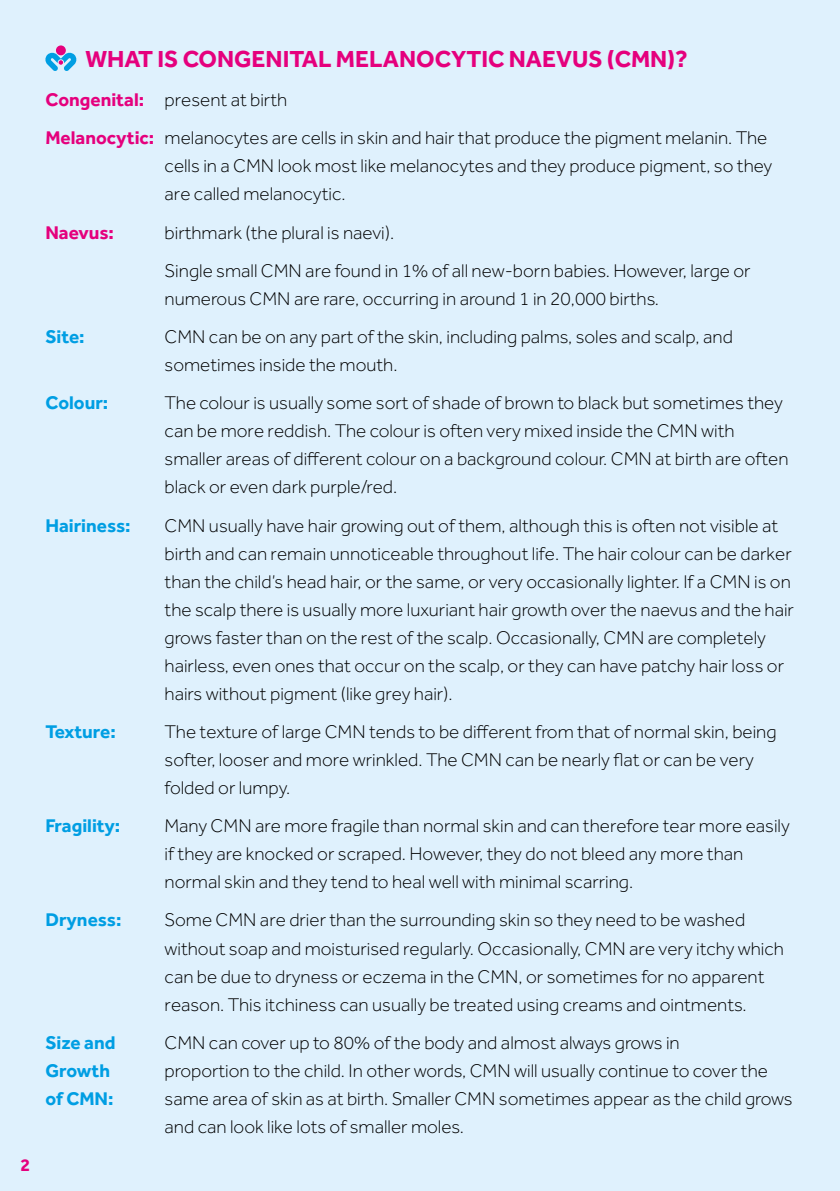
<style>
.page{position:relative;width:840px;height:1191px;background:#fff}
.page>*{position:absolute;margin:0;border:0;box-sizing:border-box;transform-origin:0 0}
.t1{font:700 24px "Effra";color:#e5007d}
.t2{font:300 19px/28px "Effra";color:#000}
.t3{font:700 19px "Effra";color:#009ee3}
.t4{font:700 19px "Effra";color:#e5007d}
.t5{font:700 18px "Effra";color:#e5007d}
.s1{font-weight:700;color:#e5007d}
</style>
<div class="page">
<div style="left:0;top:0;width:839px;height:1191px;background:#dff1fd"></div>
<div style="left:56px;top:45px;width:10px;height:10px;background:#e5007d;border-radius:50%"></div>
<svg style="left:45px;top:52px;width:32px;height:19px"></svg>
<p class="t5" style="left:21px;top:1158px;width:11px">2</p>
<p class="t1" style="left:85px;top:50px;width:603px">WHAT IS CONGENITAL MELANOCYTIC NAEVUS (CMN)?</p>
<p class="t2" style="left:45px;top:81px;width:723px;line-height:38.2px"><span class="s1">Congenital:</span> present at birth<br><span class="s1">Melanocytic:</span> melanocytes are cells in skin and hair that produce the pigment melanin. The</p>
<p class="t2" style="left:164px;top:152px;width:609px">cells in a CMN look most like melanocytes and they produce pigment, so they are called melanocytic.</p>
<p class="t4" style="left:45px;top:225px;width:70px">Naevus:</p>
<p class="t2" style="left:164px;top:214px;width:587px;line-height:38.2px">birthmark (the plural is naevi).<br>Single small CMN are found in 1% of all new-born babies. However, large or</p>
<p class="t2" style="left:164px;top:285px;width:496px">numerous CMN are rare, occurring in around 1 in 20,000 births.</p>
<p class="t3" style="left:45px;top:330px;width:41px">Site:</p>
<p class="t2" style="left:164px;top:323px;width:569px">CMN can be on any part of the skin, including palms, soles and scalp, and sometimes inside the mouth.</p>
<p class="t3" style="left:45px;top:396px;width:64px">Colour:</p>
<p class="t2" style="left:164px;top:389px;width:625px">The colour is usually some sort of shade of brown to black but sometimes they can be more reddish. The colour is often very mixed inside the CMN with smaller areas of di昀昀erent colour on a background colour. CMN at birth are often black or even dark purple/red.</p>
<p class="t3" style="left:45px;top:518px;width:87px">Hairiness:</p>
<p class="t2" style="left:164px;top:512px;width:630px">CMN usually have hair growing out of them, although this is often not visible at birth and can remain unnoticeable throughout life. The hair colour can be darker than the child’s head hair, or the same, or very occasionally lighter. If a CMN is on the scalp there is usually more luxuriant hair growth over the naevus and the hair grows faster than on the rest of the scalp. Occasionally, CMN are completely hairless, even ones that occur on the scalp, or they can have patchy hair loss or hairs without pigment (like grey hair).</p>
<p class="t3" style="left:45px;top:724px;width:72px">Texture:</p>
<p class="t2" style="left:164px;top:717px;width:613px">The texture of large CMN tends to be di昀昀erent from that of normal skin, being softer, looser and more wrinkled. The CMN can be nearly 昀氀at or can be very folded or lumpy.</p>
<p class="t3" style="left:45px;top:819px;width:76px">Fragility:</p>
<p class="t2" style="left:164px;top:812px;width:626px">Many CMN are more fragile than normal skin and can therefore tear more easily if they are knocked or scraped. However, they do not bleed any more than normal skin and they tend to heal well with minimal scarring.</p>
<p class="t3" style="left:45px;top:913px;width:78px">Dryness:</p>
<p class="t2" style="left:164px;top:906px;width:620px">Some CMN are drier than the surrounding skin so they need to be washed without soap and moisturised regularly. Occasionally, CMN are very itchy which can be due to dryness or eczema in the CMN, or sometimes for no apparent reason. This itchiness can usually be treated using creams and ointments.</p>
<p class="t3" style="left:45px;top:1035px;width:71px">Size and</p>
<p class="t2" style="left:164px;top:1028px;width:516px">CMN can cover up to 80% of the body and almost always grows in</p>
<p class="t3" style="left:45px;top:1063px;width:66px">Growth</p>
<p class="t2" style="left:164px;top:1056px;width:604px">proportion to the child. In other words, CMN will usually continue to cover the</p>
<p class="t3" style="left:45px;top:1091px;width:70px">of CMN:</p>
<p class="t2" style="left:164px;top:1084px;width:629px">same area of skin as at birth. Smaller CMN sometimes appear as the child grows and can look like lots of smaller moles.</p>
</div>
